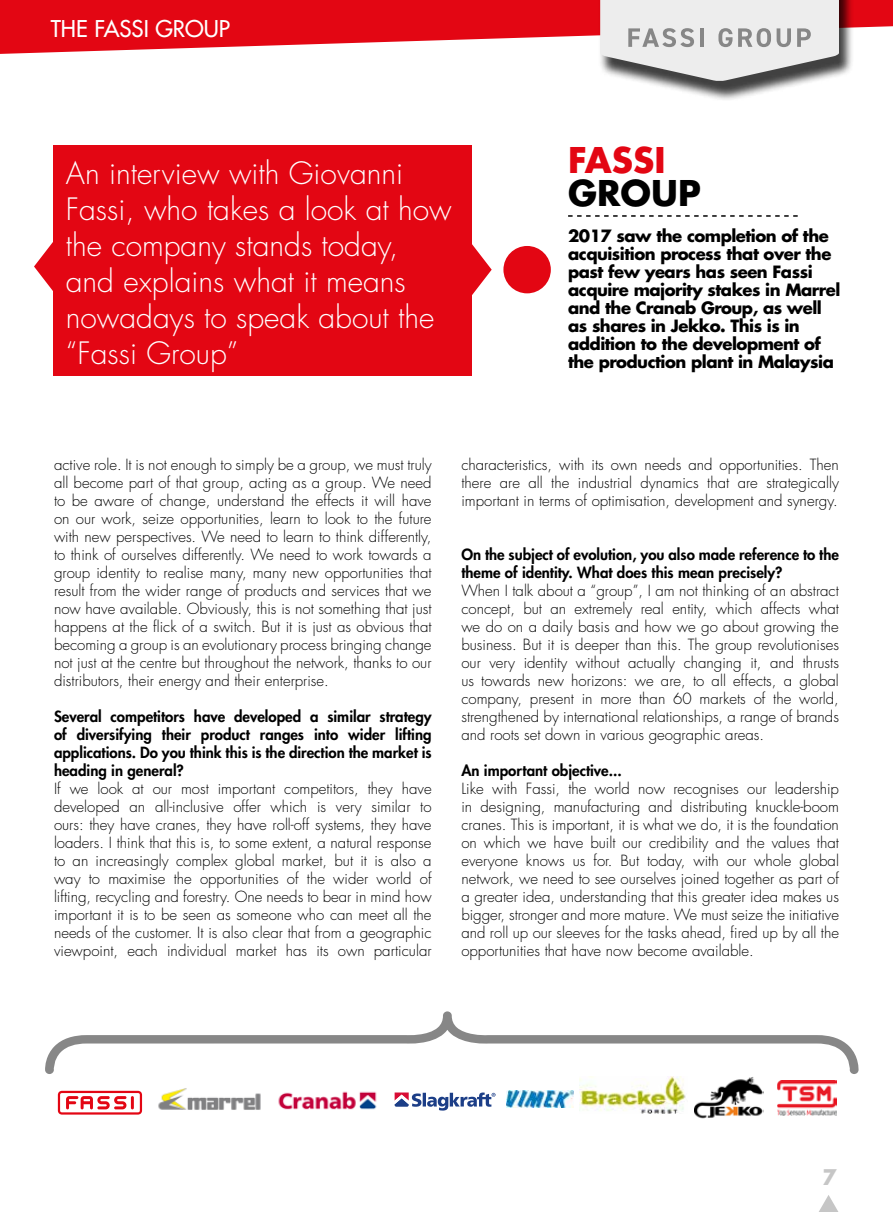
<style>
.page{position:relative;width:893px;height:1212px;background:#fff}
.page>*{position:absolute;margin:0;border:0;box-sizing:border-box;transform-origin:0 0}
.t1{font:700 34.5px "Futura Std";color:#e30613}
.t2{font:700 34.5px "Futura Std";color:#000}
.t3{font:300 30px/36px "Futura Std";color:#fff}
.t4{font:500 22.5px "Futura Std";color:#fff}
.t5{font:700 21px "Futura Std";color:#c6c6c6}
.t6{font:700 16.5px/18px "Futura Std";letter-spacing:-.03em;color:#000}
.t7{font:300 15px/18px "Futura Std";color:#000;text-align:justify}
.t8{font:800 15px/18px "Futura Std";color:#000;text-align:justify}
</style>
<div class="page">
<svg style="left:819px;top:1195px;width:19px;height:17px"></svg>
<div style="left:54px;top:146px;width:418px;height:230px;background:#e30613"></div>
<svg style="left:34px;top:240px;width:20px;height:53px"></svg>
<svg style="left:472px;top:244px;width:20px;height:51px"></svg>
<svg style="left:0;top:0;width:893px;height:54px;fill:#e30613"></svg>
<div style="left:599px;top:0;width:255px;height:102px;background:#000;opacity:.75"></div>
<div style="left:503px;top:246px;width:48px;height:47px;background:#e30613;border-radius:50%"></div>
<svg style="left:568px;top:215px;width:230px;height:2px"></svg>
<svg style="left:600px;top:0;width:239px;height:81px;background:#d3d3d3"></svg>
<svg style="left:45px;top:1011px;width:814px;height:63px"></svg>
<img style="left:580px;top:1077px;width:106px;height:37px">
<img style="left:278px;top:1091px;width:99px;height:19px">
<img style="left:694px;top:1077px;width:70px;height:42px">
<img style="left:158px;top:1088px;width:103px;height:22px">
<img style="left:507px;top:1091px;width:67px;height:16px">
<img style="left:777px;top:1081px;width:60px;height:35px">
<svg style="left:58px;top:1091px;width:84px;height:23px"></svg>
<svg style="left:395px;top:1092px;width:100px;height:18px"></svg>
<h3 class="t4" style="left:51px;top:14px;width:181px">THE FASSI GROUP</h3>
<h2 class="t3" style="left:66px;top:155px;width:387px">An interview with Giovanni<br>Fassi, who takes a look at how the company stands today, and explains what it means nowadays to speak about the “Fassi Group”</h2>
<h1 class="t1" style="left:568px;top:137px;width:99px">FASSI</h1>
<h1 class="t2" style="left:568px;top:170px;width:134px">GROUP</h1>
<p class="t6" style="left:568px;top:226px;width:274px">2017 saw the completion of the acquisition process that over the past few years has seen Fassi acquire majority stakes in Marrel and the Cranab Group, as well as shares in Jekko. This is in addition to the development of the production plant in Malaysia</p>
<p class="t7" style="left:54px;top:455px;width:379px">active role. It is not enough to simply be a group, we must truly all become part of that group, acting as a group. We need to be aware of change, understand the effects it will have on our work, seize opportunities, learn to look to the future with new perspectives. We need to learn to think differently, to think of ourselves differently. We need to work towards a group identity to realise many, many new opportunities that result from the wider range of products and services that we now have available. Obviously, this is not something that just happens at the flick of a switch. But it is just as obvious that becoming a group is an evolutionary process bringing change not just at the centre but throughout the network, thanks to our distributors, their energy and their enterprise.</p>
<p class="t8" style="left:54px;top:707px;width:379px">Several competitors have developed a similar strategy of diversifying their product ranges into wider lifting applications. Do you think this is the direction the market is heading in general?</p>
<p class="t7" style="left:54px;top:779px;width:379px">If we look at our most important competitors, they have developed an all-inclusive offer which is very similar to ours: they have cranes, they have roll-off systems, they have loaders. I think that this is, to some extent, a natural response to an increasingly complex global market, but it is also a way to maximise the opportunities of the wider world of lifting, recycling and forestry. One needs to bear in mind how important it is to be seen as someone who can meet all the needs of the customer. It is also clear that from a geographic viewpoint, each individual market has its own particular</p>
<p class="t7" style="left:461px;top:455px;width:379px">characteristics, with its own needs and opportunities. Then there are all the industrial dynamics that are strategically important in terms of optimisation, development and synergy.</p>
<p class="t8" style="left:461px;top:545px;width:379px">On the subject of evolution, you also made reference to the theme of identity. What does this mean precisely?</p>
<p class="t7" style="left:461px;top:581px;width:379px">When I talk about a “group”, I am not thinking of an abstract concept, but an extremely real entity, which affects what we do on a daily basis and how we go about growing the business. But it is deeper than this. The group revolutionises our very identity without actually changing it, and thrusts us towards new horizons: we are, to all effects, a global company, present in more than 60 markets of the world, strengthened by international relationships, a range of brands and roots set down in various geographic areas.</p>
<p class="t8" style="left:461px;top:761px;width:162px">An important objective...</p>
<p class="t7" style="left:461px;top:779px;width:379px">Like with Fassi, the world now recognises our leadership in designing, manufacturing and distributing knuckle-boom cranes. This is important, it is what we do, it is the foundation on which we have built our credibility and the values that everyone knows us for. But today, with our whole global network, we need to see ourselves joined together as part of a greater idea, understanding that this greater idea makes us bigger, stronger and more mature. We must seize the initiative and roll up our sleeves for the tasks ahead, fired up by all the opportunities that have now become available.</p>
<h3 class="t5" style="left:822px;top:1163px;width:16px">7</h3>
</div>
